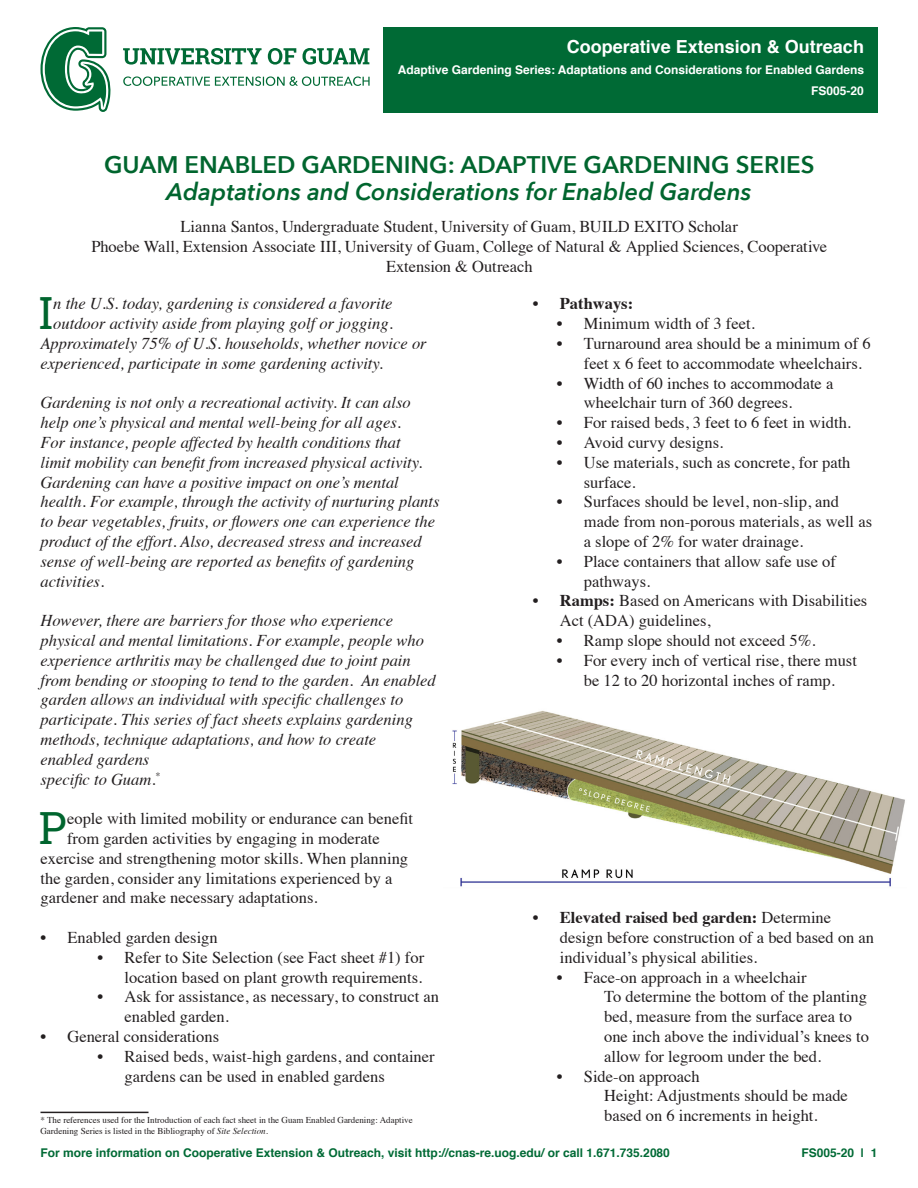
<style>
.page{position:relative;width:918px;height:1188px;background:#fff}
.page>*{position:absolute;margin:0;border:0;box-sizing:border-box;transform-origin:0 0}
.Body_text{font:44.4px "Roboto Slab";color:#00652e}
.t1{font:italic 600 24px "Avenir Next";color:#00652e}
.t2{font:600 24px "Avenir Next";color:#00652e}
.t3{font:700 18px "Helvetica";color:#fff}
.Paragraph_Style_3{font:16.5px/19.8px "Times";color:#231f20}
.Body_text-2{font:italic 16.5px/19.8px "Times";color:#231f20}
.Body_text-3{font:16.5px "Times";color:#231f20}
.t4{font:700 16.5px "Times";color:#231f20}
.t5{font:700 12px "Helvetica";color:#006a35}
.t6{font:700 12px "Helvetica";color:#fff}
.t7{font:9px/10.8px "Times";color:#231f20}
.s1{font-style:italic}
.s2{font-weight:400}
.s3{font-weight:700}
</style>
<div class="page">
<hr style="left:40px;top:1112px;width:108px;height:1px;background:#231f20">
<svg style="left:41px;top:27px;width:69px;height:85px"></svg>
<svg style="left:123px;top:48px;width:246px;height:17px"></svg>
<svg style="left:123px;top:76px;width:247px;height:10px"></svg>
<div style="left:383px;top:27px;width:495px;height:85px;background:#006a35"></div>
<img style="left:452px;top:711px;width:453px;height:176px">
<p class="t3" style="left:567px;top:32px;width:299px">Cooperative Extension &amp; Outreach</p>
<p class="t6" style="left:398px;top:60px;width:468px">Adaptive Gardening Series: Adaptations and Considerations for Enabled Gardens</p>
<p class="t6" style="left:811px;top:81px;width:54px">FS005-20</p>
<p class="t2" style="left:104px;top:144px;width:712px">GUAM ENABLED GARDENING: ADAPTIVE GARDENING SERIES</p>
<p class="t1" style="left:167px;top:171px;width:586px">Adaptations and Considerations for Enabled Gardens</p>
<p class="Paragraph_Style_3" style="left:181px;top:215px;width:559px">Lianna Santos, Undergraduate Student, University of Guam, BUILD EXITO Scholar</p>
<p class="Paragraph_Style_3" style="left:91px;top:235px;width:737px;text-align:center">Phoebe Wall, Extension Associate III, University of Guam, College of Natural &amp; Applied Sciences, Cooperative<br>Extension &amp; Outreach</p>
<p class="Body_text" style="left:39px;top:283px;width:16px">I</p>
<p class="Body_text-2" style="left:53px;top:293px;width:341px">n the U.S. today, gardening is considered a favorite</p>
<p class="Body_text-2" style="left:53px;top:313px;width:341px">outdoor activity aside from playing golf or jogging.</p>
<p class="Body_text-2" style="left:40px;top:333px;width:388px">Approximately 75% of U.S. households, whether novice or</p>
<p class="Body_text-2" style="left:40px;top:352px;width:344px">experienced, participate in some gardening activity.</p>
<p class="Body_text-2" style="left:40px;top:392px;width:401px">Gardening is not only a recreational activity. It can also help one’s physical and mental well-being for all ages.<br>For instance, people affected by health conditions that<br>limit mobility can benefit from increased physical activity.<br>Gardening can have a positive impact on one’s mental health. For example, through the activity of nurturing plants to bear vegetables, fruits, or flowers one can experience the product of the effort. Also, decreased stress and increased sense of well-being are reported as benefits of gardening activities.</p>
<p class="Body_text-2" style="left:40px;top:610px;width:397px">However, there are barriers for those who experience physical and mental limitations. For example, people who experience arthritis may be challenged due to joint pain from bending or stooping to tend to the garden. An enabled garden allows an individual with specific challenges to participate. This series of fact sheets explains gardening methods, technique adaptations, and how to create<br>enabled gardens</p>
<p class="Body_text-2" style="left:40px;top:768px;width:121px">specific to Guam.<sup>*</sup></p>
<p class="Body_text" style="left:39px;top:797px;width:30px">P</p>
<p class="Body_text-3" style="left:67px;top:803px;width:348px">eople with limited mobility or endurance can benefit</p>
<p class="Body_text-3" style="left:67px;top:823px;width:314px">from garden activities by engaging in moderate</p>
<p class="Body_text-3" style="left:40px;top:843px;width:369px">exercise and strengthening motor skills. When planning</p>
<p class="Body_text-3" style="left:40px;top:863px;width:353px">the garden, consider any limitations experienced by a</p>
<p class="Body_text-3" style="left:40px;top:882px;width:279px">gardener and make necessary adaptations.</p>
<p class="Paragraph_Style_3" style="left:40px;top:926px;width:179px">• Enabled garden design</p>
<p class="Paragraph_Style_3" style="left:98px;top:946px;width:328px;text-align:right">• Refer to Site Selection (see Fact sheet #1) for location based on plant growth requirements.</p>
<p class="Paragraph_Style_3" style="left:124px;top:986px;width:316px;text-indent:-27px">• Ask for assistance, as necessary, to construct an enabled garden.</p>
<p class="Paragraph_Style_3" style="left:40px;top:1025px;width:180px">• General considerations</p>
<p class="Paragraph_Style_3" style="left:124px;top:1045px;width:312px;text-indent:-27px">• Raised beds, waist-high gardens, and container gardens can be used in enabled gardens</p>
<p class="t7" style="left:40px;top:1114px;width:374px">* The references used for the Introduction of each fact sheet in the Guam Enabled Gardening: Adaptive<br>Gardening Series is listed in the Bibliography of <span class="s1">Site Selection.</span></p>
<p class="t4" style="left:533px;top:288px;width:102px"><span class="s2">•</span> Pathways:</p>
<p class="Paragraph_Style_3" style="left:557px;top:312px;width:199px">• Minimum width of 3 feet.</p>
<p class="Paragraph_Style_3" style="left:584px;top:332px;width:288px;text-indent:-27px">• Turnaround area should be a minimum of 6 feet x 6 feet to accommodate wheelchairs.</p>
<p class="Paragraph_Style_3" style="left:584px;top:372px;width:251px;text-indent:-27px">• Width of 60 inches to accommodate a wheelchair turn of 360 degrees.</p>
<p class="Paragraph_Style_3" style="left:557px;top:411px;width:296px">• For raised beds, 3 feet to 6 feet in width.</p>
<p class="Paragraph_Style_3" style="left:557px;top:431px;width:168px">• Avoid curvy designs.</p>
<p class="Paragraph_Style_3" style="left:584px;top:451px;width:268px;text-indent:-27px">• Use materials, such as concrete, for path surface.</p>
<p class="Paragraph_Style_3" style="left:584px;top:491px;width:290px;text-indent:-27px">• Surfaces should be level, non-slip, and made from non-porous materials, as well as a slope of 2% for water drainage.</p>
<p class="Paragraph_Style_3" style="left:584px;top:550px;width:254px;text-indent:-27px">• Place containers that allow safe use of pathways.</p>
<p class="Paragraph_Style_3" style="left:560px;top:590px;width:309px;text-indent:-27px">• <span class="s3">Ramps:</span> Based on Americans with Disabilities<br>Act (ADA) guidelines,</p>
<p class="Paragraph_Style_3" style="left:557px;top:629px;width:260px">• Ramp slope should not exceed 5%.</p>
<p class="Paragraph_Style_3" style="left:557px;top:649px;width:302px;text-align:center">• For every inch of vertical rise, there must be 12 to 20 horizontal inches of ramp.</p>
<p class="Paragraph_Style_3" style="left:560px;top:906px;width:316px;text-indent:-27px">• <span class="s3">Elevated raised bed garden:</span> Determine design before construction of a bed based on an individual’s physical abilities.</p>
<p class="Paragraph_Style_3" style="left:557px;top:966px;width:251px">• Face-on approach in a wheelchair</p>
<p class="Paragraph_Style_3" style="left:604px;top:986px;width:266px">To determine the bottom of the planting bed, measure from the surface area to one inch above the individual’s knees to allow for legroom under the bed.</p>
<p class="Paragraph_Style_3" style="left:557px;top:1065px;width:144px">• Side-on approach</p>
<p class="Paragraph_Style_3" style="left:604px;top:1085px;width:245px">Height: Adjustments should be made based on 6 increments in height.</p>
<p class="t5" style="left:40px;top:1143px;width:631px">For more information on Cooperative Extension &amp; Outreach, visit http://cnas-re.uog.edu/ or call 1.671.735.2080</p>
<p class="t5" style="left:801px;top:1143px;width:78px">FS005-20 | 1</p>
</div>
